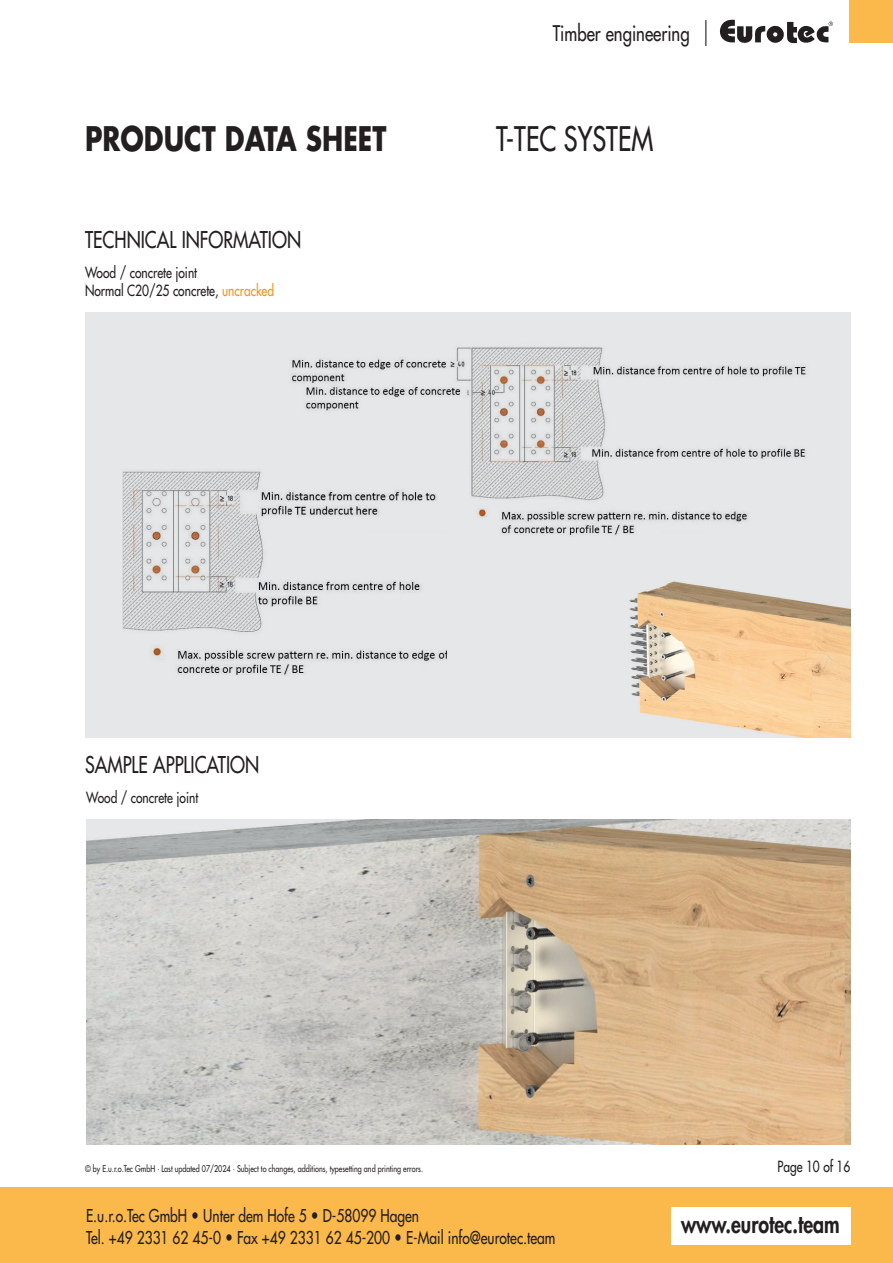
<style>
.page{position:relative;width:893px;height:1263px;background:#fff}
.page>*{position:absolute;margin:0;border:0;box-sizing:border-box;transform-origin:0 0}
.t1{font:700 33px "Futura Std";color:#231f20;scale:.8 1}
.t2{font:500 33px "Futura Std";color:#231f20;scale:.78 1}
.t3{font:800 24.3px "Futura Std";color:#231f20;scale:.8 1}
.t4{font:500 22.5px "Futura Std";color:#231f20;scale:.8 1}
.t5{font:500 21px "Futura Std";color:#231f20;scale:.8 1}
.t6{font:500 17.25px/22.5px "Futura Std";color:#231f20;scale:.8 1}
.t7{font:500 15px/18px "Futura Std";color:#231f20;scale:.8 1}
.t8{font:500 9px "Futura Std";color:#231f20;scale:.8 1}
.s1{color:#f7931d}
.s2{font-weight:800}
</style>
<div class="page">
<div style="left:0;top:1187px;width:893px;height:76px;background:#fcb94b"></div>
<div style="left:671px;top:1208px;width:179px;height:37px;background:#fff"></div>
<div style="left:849px;top:0;width:44px;height:43px;background:#fcb94b"></div>
<svg style="left:720px;top:20px;width:113px;height:24px"></svg>
<svg style="left:705px;top:20px;width:1px;height:26px"></svg>
<div style="left:85px;top:313px;width:765px;height:425px;background:#e6e7e9"></div>
<img style="left:123px;top:470px;width:324px;height:205px">
<img style="left:290px;top:346px;width:517px;height:190px">
<img style="left:289px;top:447px;width:158px;height:126px">
<img style="left:629px;top:581px;width:221px;height:157px">
<img style="left:87px;top:820px;width:763px;height:324px">
<p class="t5" style="left:553px;top:20px;width:173px">Timber engineering</p>
<h1 class="t1" style="left:85px;top:116px;width:378px">PRODUCT DATA SHEET</h1>
<h1 class="t2" style="left:496px;top:118px;width:203px">T-TEC SYSTEM</h1>
<h3 class="t4" style="left:85px;top:226px;width:272px">TECHNICAL INFORMATION</h3>
<p class="t7" style="left:85px;top:263px;width:238px">Wood / concrete joint<br>Normal C20/25 concrete, <span class="s1">uncracked</span></p>
<h3 class="t4" style="left:85px;top:751px;width:219px">SAMPLE APPLICATION</h3>
<p class="t7" style="left:86px;top:788px;width:142px">Wood / concrete joint</p>
<p class="t8" style="left:85px;top:1163px;width:424px">© by E.u.r.o.Tec GmbH · Last updated 07/2024 · Subject to changes, additions, typesetting and printing errors.</p>
<p class="t6" style="left:86px;top:1204px;width:588px">E.u.r.o.Tec GmbH <span class="s2">•</span> Unter dem Hofe 5 <span class="s2">•</span> D-58099 Hagen<br>Tel. +49 2331 62 45-0 <span class="s2">•</span> Fax +49 2331 62 45-200 <span class="s2">•</span> E-Mail info@eurotec.team</p>
<p class="t7" style="left:777px;top:1158px;width:93px">Page 10 of 16</p>
<h2 class="t3" style="left:681px;top:1208px;width:200px">www.eurotec.team</h2>
</div>
